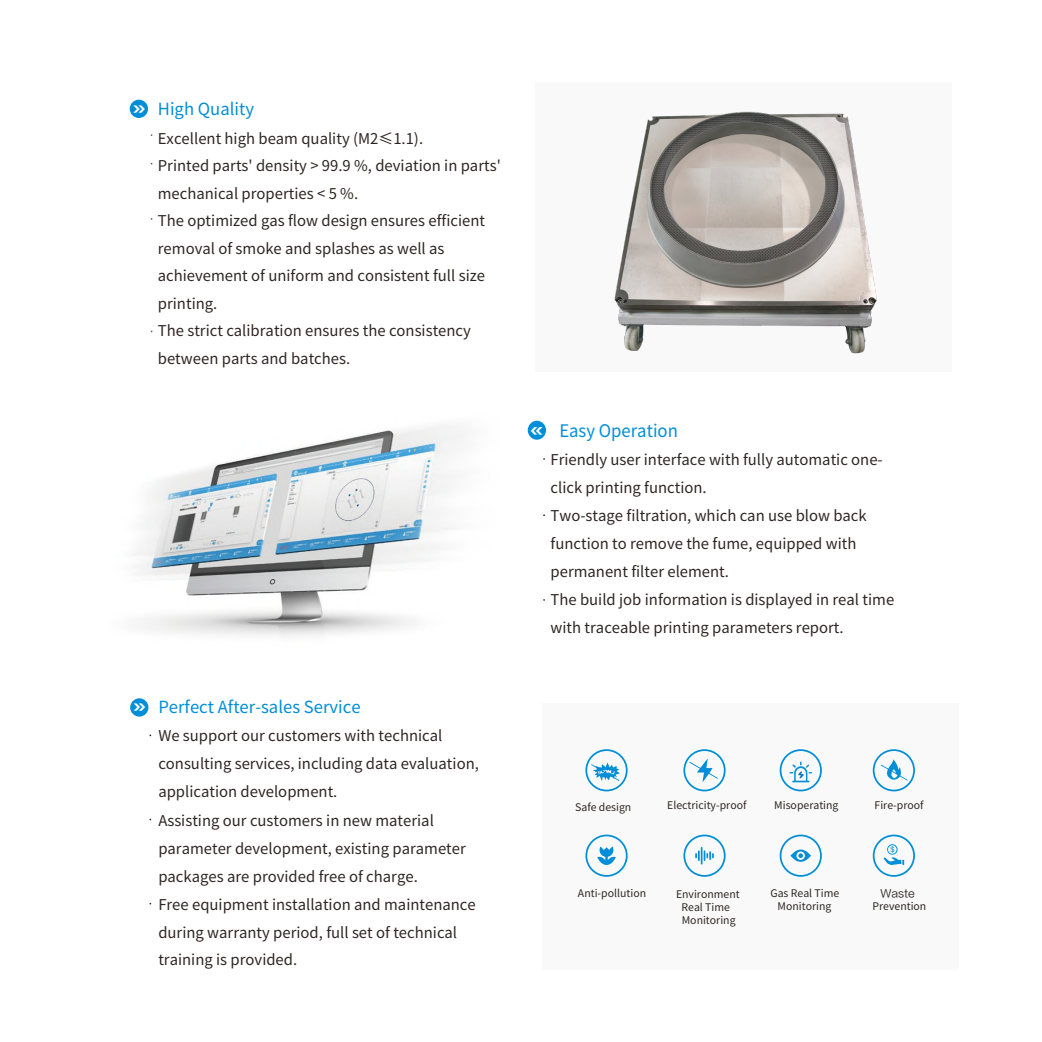
<style>
.page{position:relative;width:1042px;height:1042px;background:#fff}
.page>*{position:absolute;margin:0;border:0;box-sizing:border-box;transform-origin:0 0}
.t1{font:17.32px "Source Han Sans CN";color:#008ed8;scale:.96 1}
.t2{font:16.62px "Source Han Sans CN";color:#008ed8}
.t3{font:14.88px/28px "Source Han Sans CN";color:#2e2523}
.t4{font:10.5px/13.3px "Source Han Sans CN";color:#2e2523;text-align:center}
.t5{font:10.5px "Source Han Sans CN";color:#2d2522}
.t6{font:10.5px "FZLTHJW GB1 0";color:#2e2523}
.s1{font-family:"Microsoft Ya Hei";font-weight:700;font-size:20.47px;color:#fff}
</style>
<div class="page">
<div style="left:535px;top:82px;width:417px;height:289px;background:#f9f9f9"></div>
<div style="left:542px;top:703px;width:417px;height:267px;background:#f9f9f9"></div>
<div style="left:130px;top:100px;width:18px;height:18px;background:#008ed8;border-radius:50%"></div>
<div style="left:130px;top:698px;width:18px;height:18px;background:#008ed8;border-radius:50%"></div>
<div style="left:528px;top:421px;width:18px;height:19px;background:#008ed8;border-radius:50%"></div>
<div style="left:585px;top:749px;width:42px;height:42px;border:2px solid #008ed8;border-radius:50%"></div>
<div style="left:683px;top:749px;width:42px;height:42px;border:2px solid #008ed8;border-radius:50%"></div>
<div style="left:779px;top:749px;width:43px;height:42px;border:2px solid #008ed8;border-radius:50%"></div>
<div style="left:873px;top:749px;width:42px;height:42px;border:2px solid #008ed8;border-radius:50%"></div>
<div style="left:585px;top:834px;width:42px;height:43px;border:2px solid #008ed8;border-radius:50%"></div>
<div style="left:683px;top:834px;width:42px;height:43px;border:2px solid #008ed8;border-radius:50%"></div>
<div style="left:779px;top:834px;width:43px;height:43px;border:2px solid #008ed8;border-radius:50%"></div>
<div style="left:873px;top:834px;width:42px;height:43px;border:2px solid #008ed8;border-radius:50%"></div>
<svg style="left:597px;top:846px;width:19px;height:19px"></svg>
<svg style="left:881px;top:759px;width:26px;height:21px"></svg>
<svg style="left:689px;top:759px;width:29px;height:23px"></svg>
<svg style="left:695px;top:847px;width:19px;height:18px"></svg>
<svg style="left:790px;top:849px;width:21px;height:13px"></svg>
<svg style="left:789px;top:761px;width:23px;height:21px"></svg>
<svg style="left:883px;top:844px;width:21px;height:21px"></svg>
<svg style="left:591px;top:762px;width:29px;height:19px"></svg>
<img style="left:135px;top:425px;width:330px;height:211px">
<img style="left:614px;top:111px;width:263px;height:243px">
<p class="t2" style="left:133px;top:100px;width:123px"><span class="s1">»</span> High Quality</p>
<p class="t3" style="left:158px;top:124px;width:267px">Excellent high beam quality (M2≤1.1).</p>
<p class="t3" style="left:133px;top:152px;width:370px"><span class="s1">»</span> Printed parts' density &gt; 99.9 %, deviation in parts'</p>
<p class="t3" style="left:158px;top:179px;width:202px">mechanical properties &lt; 5 %.</p>
<p class="t3" style="left:158px;top:207px;width:329px">The optimized gas flow design ensures efficient</p>
<p class="t3" style="left:158px;top:235px;width:288px">removal of smoke and splashes as well as</p>
<p class="t3" style="left:158px;top:262px;width:329px">achievement of uniform and consistent full size</p>
<p class="t3" style="left:158px;top:290px;width:61px">printing.</p>
<p class="t3" style="left:158px;top:317px;width:315px">The strict calibration ensures the consistency</p>
<p class="t3" style="left:158px;top:344px;width:194px">between parts and batches.</p>
<p class="t2" style="left:133px;top:697px;width:229px"><span class="s1">»</span> Perfect After-sales Service</p>
<p class="t3" style="left:158px;top:722px;width:322px">We support our customers with technical consulting services, including data evaluation, application development.<br>Assisting our customers in new material parameter development, existing parameter packages are provided free of charge.<br>Free equipment installation and maintenance during warranty period, full set of technical training is provided.</p>
<p class="t1" style="left:559px;top:420px;width:125px">Easy Operation</p>
<p class="t3" style="left:550px;top:446px;width:345px">Friendly user interface with fully automatic one&shy;click printing function.<br>Two-stage filtration, which can use blow back function to remove the fume, equipped with permanent filter element.<br>The build job information is displayed in real time with traceable printing parameters report.</p>
<p class="t5" style="left:575px;top:801px;width:58px">Safe design</p>
<p class="t4" style="left:667px;top:799px;width:81px">Electricity-proof</p>
<p class="t4" style="left:774px;top:799px;width:66px">Misoperating</p>
<p class="t4" style="left:874px;top:799px;width:50px">Fire-proof</p>
<p class="t4" style="left:578px;top:887px;width:70px">Anti-pollution</p>
<p class="t4" style="left:676px;top:887px;width:65px">Environment<br>Real Time<br>Monitoring</p>
<p class="t6" style="left:880px;top:887px;width:36px">Waste</p>
<p class="t4" style="left:770px;top:887px;width:70px">Gas Real Time<br>Monitoring</p>
<p class="t4" style="left:872px;top:899px;width:55px">Prevention</p>
</div>
